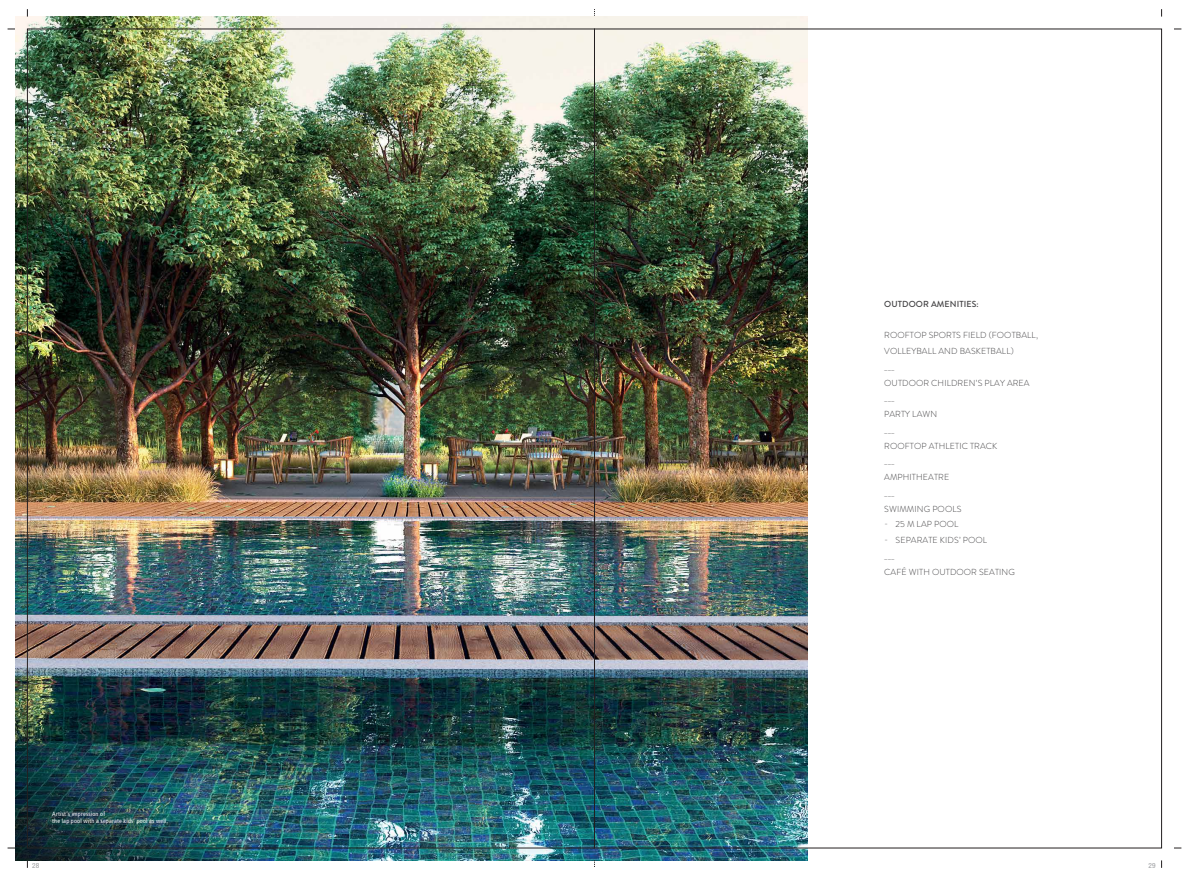
<style>
.page{position:relative;width:1189px;height:877px;background:#fff}
.page>*{position:absolute;margin:0;border:0;box-sizing:border-box;transform-origin:0 0}
.t1{font:300 8.75px/15.8px "Brandon Grotesque";letter-spacing:.01em;color:#414042}
.t2{font:500 8.75px "Brandon Grotesque";letter-spacing:.01em;color:#414042}
.t3{font:7px "Gothic 720 BT Roman B";color:#939598}
.t4{font:condensed 6.12px/7.4px "Frutiger LT";letter-spacing:.035em;color:#fff}
</style>
<div class="page">
<img style="left:15px;top:17px;width:792px;height:843px">
<img style="left:15px;top:677px;width:334px;height:183px">
<p class="t4" style="left:52px;top:810px;width:117px">Artist’s impression of<br>the lap pool with a separate kids’ pool as well.</p>
<p class="t2" style="left:884px;top:298px;width:96px">OUTDOOR AMENITIES:</p>
<p class="t1" style="left:884px;top:327px;width:155px">ROOFTOP SPORTS FIELD (FOOTBALL,<br>VOLLEYBALL AND BASKETBALL)<br>___<br>OUTDOOR CHILDREN’S PLAY AREA ___<br>PARTY LAWN<br>___<br>ROOFTOP ATHLETIC TRACK<br>___<br>AMPHITHEATRE<br>___<br>SWIMMING POOLS</p>
<p class="t1" style="left:884px;top:516px;width:76px">- 25 M LAP POOL</p>
<p class="t1" style="left:884px;top:532px;width:132px">- SEPARATE KIDS’ POOL<br>___<br>CAFÉ WITH OUTDOOR SEATING</p>
<p class="t3" style="left:32px;top:861px;width:9px">28</p>
<p class="t3" style="left:1148px;top:861px;width:9px">29</p>
</div>
